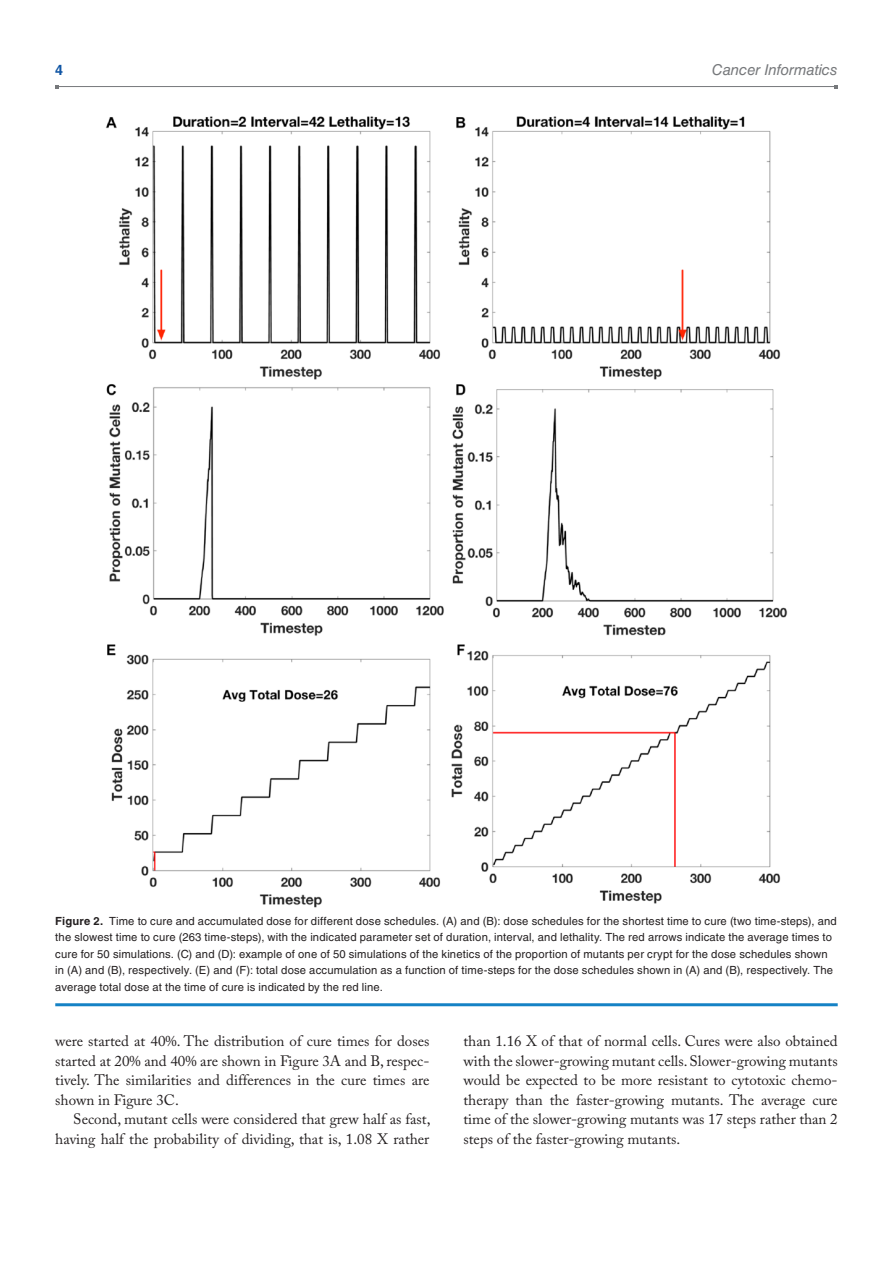
<style>
.page{position:relative;width:893px;height:1263px;background:#fff}
.page>*{position:absolute;margin:0;border:0;box-sizing:border-box;transform-origin:0 0}
.t1{font:15px/19.5px "Adobe Caslon Pro";color:#231f20;text-align:justify}
.t2{font:italic 15px "Helvetica LT Std";letter-spacing:-.005em;color:#76787b}
.t3{font:700 14.25px "Helvetica LT Std";color:#1055a4}
.t4{font:11.25px/16.5px "Helvetica LT Std";letter-spacing:.015em;color:#231f20}
.s1{font-weight:700}
</style>
<div class="page">
<hr style="left:57px;top:86px;width:779px;height:1px;background:#76787b">
<hr style="left:55px;top:1003px;width:783px;height:3px;background:#1582c5">
<img style="left:105px;top:116px;width:683px;height:792px">
<p class="t3" style="left:55px;top:61px;width:9px">4</p>
<h1 class="t2" style="left:712px;top:61px;width:127px">Cancer Informatics</h1>
<p class="t4" style="left:55px;top:912px;width:783px"><span class="s1">Figure 2.</span> Time to cure and accumulated dose for different dose schedules. (A) and (B): dose schedules for the shortest time to cure (two time-steps), and the slowest time to cure (263 time-steps), with the indicated parameter set of duration, interval, and lethality. The red arrows indicate the average times to cure for 50 simulations. (C) and (D): example of one of 50 simulations of the kinetics of the proportion of mutants per crypt for the dose schedules shown in (A) and (B), respectively. (E) and (F): total dose accumulation as a function of time-steps for the dose schedules shown in (A) and (B), respectively. The average total dose at the time of cure is indicated by the red line.</p>
<h1 class="t1" style="left:55px;top:1031px;width:376px">were started at 40%. The distribution of cure times for doses started at 20% and 40% are shown in Figure 3A and B, respec&shy;tively. The similarities and differences in the cure times are shown in Figure 3C.</h1>
<h1 class="t1" style="left:55px;top:1109px;width:377px;text-align:right">Second, mutant cells were considered that grew half as fast, having half the probability of dividing, that is, 1.08 X rather</h1>
<p class="t1" style="left:463px;top:1031px;width:376px">than 1.16 X of that of normal cells. Cures were also obtained with the slower-growing mutant cells. Slower-growing mutants would be expected to be more resistant to cytotoxic chemo&shy;therapy than the faster-growing mutants. The average cure time of the slower-growing mutants was 17 steps rather than 2 steps of the faster-growing mutants.</p>
</div>
